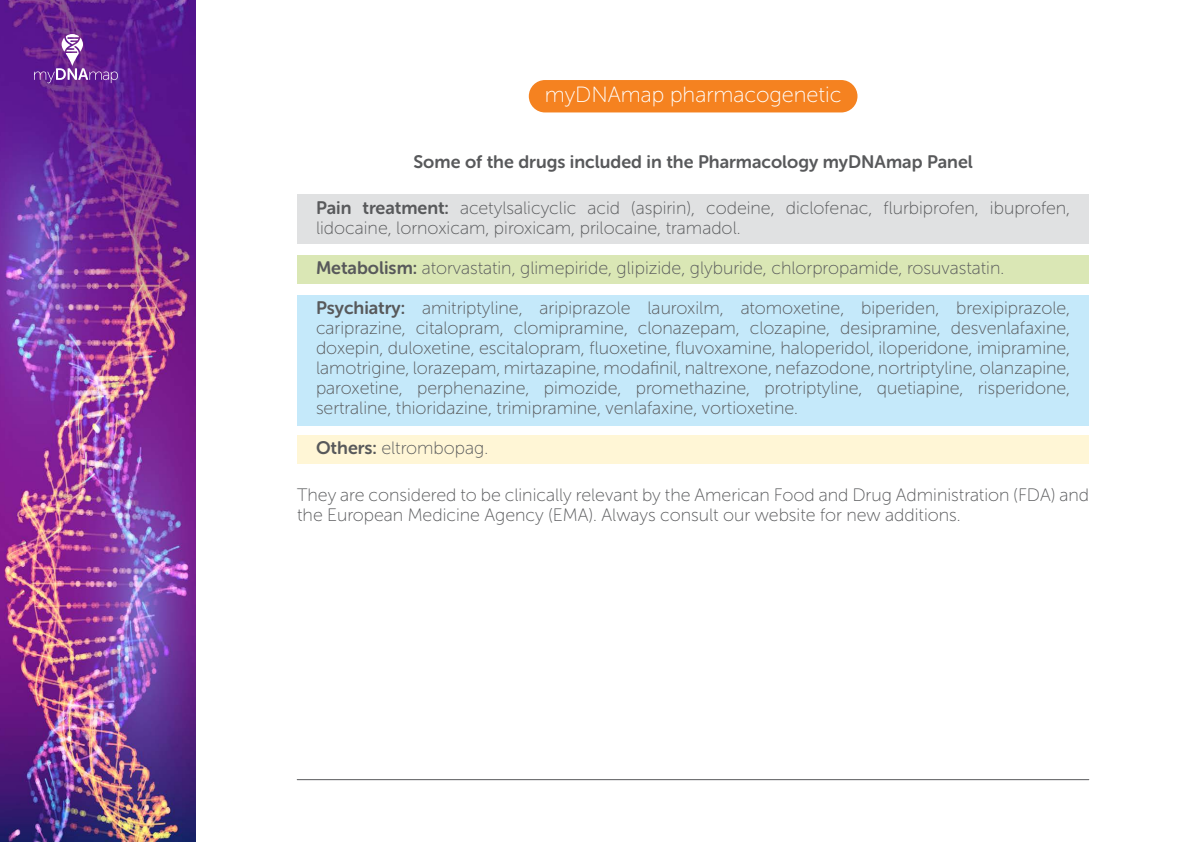
<style>
.page{position:relative;width:1191px;height:842px;background:#fff}
.page>*{position:absolute;margin:0;border:0;box-sizing:border-box;transform-origin:0 0}
.t1{font:22px "Museo Sans Rounded 100";color:#fff}
.t2{font:18px/20px "Museo Sans Rounded 100";color:#58595b}
.t3{font:18px "Museo Sans Rounded 700";color:#58595b}
.s1{font-family:"Museo Sans Rounded 700"}
</style>
<div class="page">
<div style="left:297px;top:194px;width:792px;height:49px;background:#e0e1e2"></div>
<div style="left:297px;top:295px;width:792px;height:130px;background:#c5e9fa"></div>
<div style="left:297px;top:435px;width:792px;height:29px;background:#fff6d6"></div>
<div style="left:297px;top:255px;width:792px;height:28px;background:#dae7b5"></div>
<img style="left:0;top:0;width:196px;height:842px">
<svg style="left:34px;top:34px;width:84px;height:49px;background:#793c9f"></svg>
<div style="left:529px;top:80px;width:328px;height:32px;background:#f58220;border-radius:16px"></div>
<hr style="left:297px;top:779px;width:791px;height:1px;background:#58595b">
<p class="t1" style="left:545px;top:83px;width:298px">myDNAmap pharmacogenetic</p>
<p class="t3" style="left:413px;top:151px;width:561px">Some of the drugs included in the Pharmacology myDNAmap Panel</p>
<p class="t2" style="left:316px;top:198px;width:756px"><span class="s1">Pain treatment:</span> acetylsalicyclic acid (aspirin), codeine, diclofenac, flurbiprofen, ibuprofen, lidocaine, lornoxicam, piroxicam, prilocaine, tramadol.</p>
<p class="t2" style="left:316px;top:258px;width:689px"><span class="s1">Metabolism:</span> atorvastatin, glimepiride, glipizide, glyburide, chlorpropamide, rosuvastatin.</p>
<p class="t2" style="left:316px;top:298px;width:756px;text-align:justify"><span class="s1">Psychiatry:</span> amitriptyline, aripiprazole lauroxilm, atomoxetine, biperiden, brexipiprazole, cariprazine, citalopram, clomipramine, clonazepam, clozapine, desipramine, desvenlafaxine, doxepin, duloxetine, escitalopram, fluoxetine, fluvoxamine, haloperidol, iloperidone, imipramine, lamotrigine, lorazepam, mirtazapine, modafinil, naltrexone, nefazodone, nortriptyline, olanzapine, paroxetine, perphenazine, pimozide, promethazine, protriptyline, quetiapine, risperidone, sertraline, thioridazine, trimipramine, venlafaxine, vortioxetine.</p>
<p class="t2" style="left:316px;top:438px;width:174px"><span class="s1">Others:</span> eltrombopag.</p>
<p class="t2" style="left:297px;top:485px;width:793px">They are considered to be clinically relevant by the American Food and Drug Administration (FDA) and the European Medicine Agency (EMA). Always consult our website for new additions.</p>
</div>
